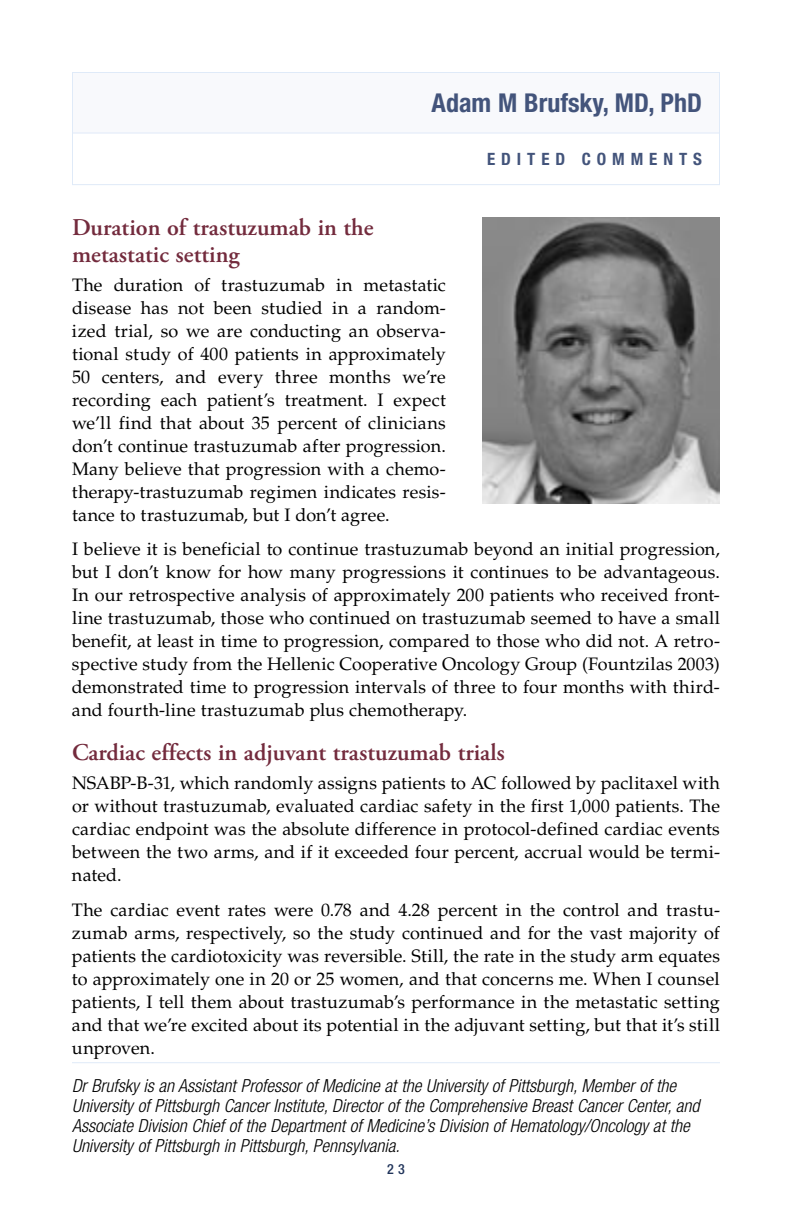
<style>
.page{position:relative;width:792px;height:1224px;background:#fff}
.page>*{position:absolute;margin:0;border:0;box-sizing:border-box;transform-origin:0 0}
.t1{font:700 condensed 26px "Helvetica Neue";color:#43547b}
.t2{font:600 24px/27px "Adobe Garamond Pro";color:#732b3d}
.t3{font:18px/23px "Palatino LT Std";letter-spacing:.01em;color:#000;text-align:justify}
.t4{font:italic 300 condensed 18px/20px "Helvetica Neue";color:#000}
.t5{font:700 condensed 17px "Helvetica Neue";letter-spacing:.35em;color:#43547b}
.t6{font:500 condensed 14px "Helvetica Neue";color:#20345a}
</style>
<div class="page">
<div style="left:72px;top:72px;width:648px;height:61px;background:#f8f9fc"></div>
<div style="left:72px;top:72px;width:648px;height:113px;border:1px solid #dfeaf8"></div>
<hr style="left:72px;top:133px;width:648px;height:1px;background:#dfeaf8">
<img style="left:482px;top:218px;width:238px;height:286px">
<hr style="left:72px;top:1062px;width:648px;height:1px;background:#dfeaf8">
<h1 class="t1" style="left:432px;top:87px;width:272px">Adam M Brufsky, MD, PhD</h1>
<p class="t5" style="left:487px;top:149px;width:216px">EDITED COMMENTS</p>
<h2 class="t2" style="left:72px;top:214px;width:303px">Duration of trastuzumab in the metastatic setting</h2>
<p class="t3" style="left:72px;top:273px;width:375px">The duration of trastuzumab in metastatic disease has not been studied in a random&shy;ized trial, so we are conducting an observa&shy;tional study of 400 patients in approximately 50 centers, and every three months we’re recording each patient’s treatment. I expect we’ll find that about 35 percent of clinicians don’t continue trastuzumab after progression.<br>Many believe that progression with a chemo&shy;therapy-trastuzumab regimen indicates resis&shy;tance to trastuzumab, but I don’t agree.</p>
<p class="t3" style="left:72px;top:538px;width:650px">I believe it is beneficial to continue trastuzumab beyond an initial progression, but I don’t know for how many progressions it continues to be advantageous.<br>In our retrospective analysis of approximately 200 patients who received front&shy;line trastuzumab, those who continued on trastuzumab seemed to have a small benefit, at least in time to progression, compared to those who did not. A retro&shy;spective study from the Hellenic Cooperative Oncology Group (Fountzilas 2003) demonstrated time to progression intervals of three to four months with third&shy;and fourth-line trastuzumab plus chemotherapy.</p>
<h2 class="t2" style="left:72px;top:740px;width:434px">Cardiac effects in adjuvant trastuzumab trials</h2>
<p class="t3" style="left:72px;top:772px;width:650px">NSABP-B-31, which randomly assigns patients to AC followed by paclitaxel with or without trastuzumab, evaluated cardiac safety in the first 1,000 patients. The cardiac endpoint was the absolute difference in protocol-defined cardiac events between the two arms, and if it exceeded four percent, accrual would be termi&shy;nated.</p>
<p class="t3" style="left:72px;top:898px;width:650px">The cardiac event rates were 0.78 and 4.28 percent in the control and trastu&shy;zumab arms, respectively, so the study continued and for the vast majority of patients the cardiotoxicity was reversible. Still, the rate in the study arm equates to approximately one in 20 or 25 women, and that concerns me. When I counsel patients, I tell them about trastuzumab’s performance in the metastatic setting and that we’re excited about its potential in the adjuvant setting, but that it’s still unproven.</p>
<p class="t4" style="left:72px;top:1075px;width:629px">Dr Brufsky is an Assistant Professor of Medicine at the University of Pittsburgh, Member of the University of Pittsburgh Cancer Institute, Director of the Comprehensive Breast Cancer Center, and Associate Division Chief of the Department of Medicine’s Division of Hematology/Oncology at the University of Pittsburgh in Pittsburgh, Pennsylvania.</p>
<p class="t6" style="left:387px;top:1161px;width:19px">2 3</p>
</div>
